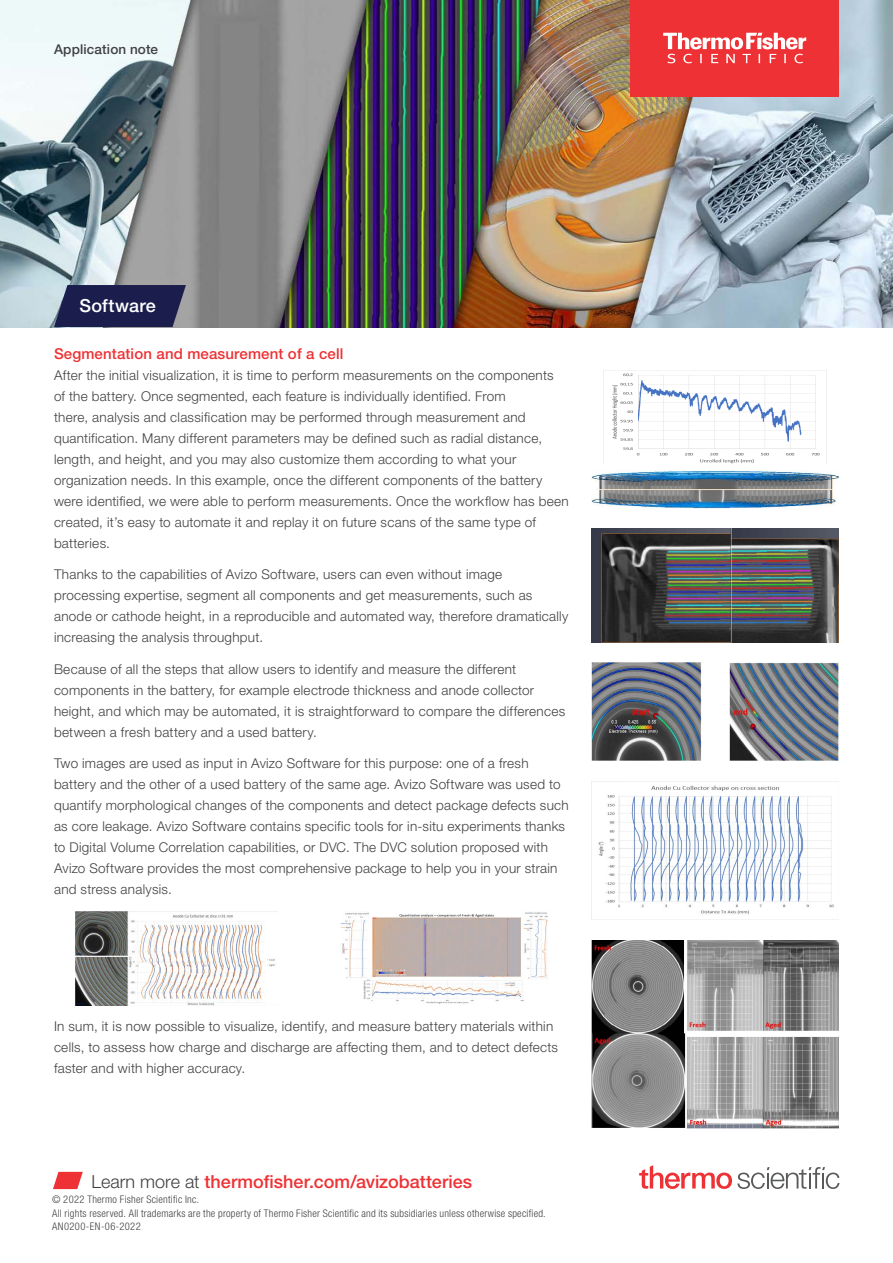
<style>
.page{position:relative;width:893px;height:1263px;background:#fff}
.page>*{position:absolute;margin:0;border:0;box-sizing:border-box;transform-origin:0 0}
.t1{font:500 18px "Helvetica Neue LTW1 G";color:#ee3134}
.t2{font:500 18px "Helvetica Neue LTW1 G";letter-spacing:.015em;color:#fff}
.t3{font:500 15px "Helvetica Neue LTW1 G";letter-spacing:.01em;color:#ee3134}
.t4{font:300 13.5px/21px "Helvetica Neue LTW1 G";letter-spacing:.02em;color:#414042}
.t5{font:500 13.5px "Helvetica Neue LTW1 G";letter-spacing:.01em;color:#414042}
.t6{font:300 condensed 10.5px/13.5px "Helvetica Neue LTW1 G";letter-spacing:.025em;color:#414042}
.s1{font-weight:300;color:#414042}
</style>
<div class="page">
<img style="left:0;top:0;width:893px;height:327px">
<svg style="left:53px;top:1172px;width:30px;height:17px"></svg>
<svg style="left:54px;top:285px;width:132px;height:42px;background:#2a2e58"></svg>
<img style="left:591px;top:471px;width:248px;height:37px">
<img style="left:612px;top:371px;width:215px;height:93px">
<img style="left:591px;top:529px;width:248px;height:113px">
<img style="left:591px;top:663px;width:110px;height:97px">
<img style="left:730px;top:663px;width:109px;height:97px">
<img style="left:591px;top:781px;width:248px;height:139px">
<img style="left:591px;top:940px;width:248px;height:188px">
<img style="left:75px;top:911px;width:203px;height:94px">
<img style="left:340px;top:912px;width:208px;height:92px">
<svg style="left:639px;top:1165px;width:200px;height:24px"></svg>
<div style="left:630px;top:0;width:209px;height:96px;background:#ee3134"></div>
<svg style="left:663px;top:33px;width:143px;height:30px"></svg>
<p class="t5" style="left:54px;top:41px;width:106px">Application note</p>
<h1 class="t2" style="left:80px;top:295px;width:78px">Software</h1>
<p class="t3" style="left:54px;top:344px;width:291px">Segmentation and measurement of a cell</p>
<p class="t4" style="left:54px;top:364px;width:516px">After the initial visualization, it is time to perform measurements on the components<br>of the battery. Once segmented, each feature is individually identified. From<br>there, analysis and classification may be performed through measurement and quantification. Many different parameters may be defined such as radial distance, length, and height, and you may also customize them according to what your organization needs. In this example, once the different components of the battery were identified, we were able to perform measurements. Once the workflow has been created, it’s easy to automate it and replay it on future scans of the same type of batteries.</p>
<p class="t4" style="left:54px;top:564px;width:516px">Thanks to the capabilities of Avizo Software, users can even without image processing expertise, segment all components and get measurements, such as anode or cathode height, in a reproducible and automated way, therefore dramatically increasing the analysis throughput.</p>
<p class="t4" style="left:54px;top:658px;width:513px">Because of all the steps that allow users to identify and measure the different components in the battery, for example electrode thickness and anode collector height, and which may be automated, it is straightforward to compare the differences between a fresh battery and a used battery.</p>
<p class="t4" style="left:54px;top:753px;width:516px">Two images are used as input in Avizo Software for this purpose: one of a fresh battery and the other of a used battery of the same age. Avizo Software was used to quantify morphological changes of the components and detect package defects such as core leakage. Avizo Software contains specific tools for in-situ experiments thanks to Digital Volume Correlation capabilities, or DVC. The DVC solution proposed with Avizo Software provides the most comprehensive package to help you in your strain and stress analysis.</p>
<p class="t4" style="left:54px;top:1015px;width:505px">In sum, it is now possible to visualize, identify, and measure battery materials within cells, to assess how charge and discharge are affecting them, and to detect defects faster and with higher accuracy.</p>
<h1 class="t1" style="left:92px;top:1171px;width:382px"><span class="s1">Learn more at</span> thermofisher.com/avizobatteries</h1>
<p class="t6" style="left:52px;top:1193px;width:495px">© 2022 Thermo Fisher Scientific Inc.<br>All rights reserved. All trademarks are the property of Thermo Fisher Scientific and its subsidiaries unless otherwise specified.<br>AN0200-EN-06-2022</p>
</div>
